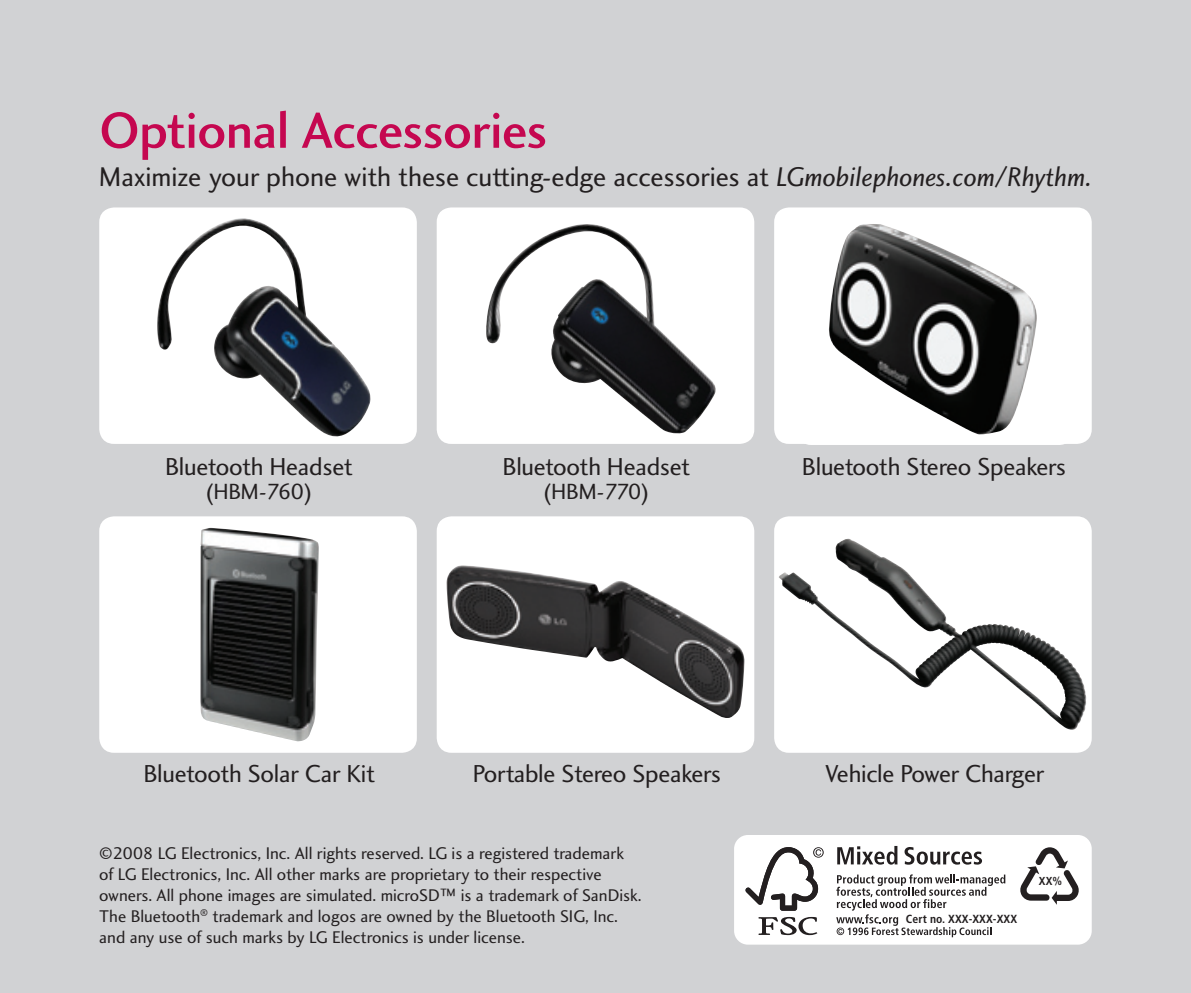
<style>
.page{position:relative;width:1191px;height:993px;background:#fff}
.page>*{position:absolute;margin:0;border:0;box-sizing:border-box;transform-origin:0 0}
.t1{font:52.5px "Charlotte Sans Medium Plain";letter-spacing:-.01em;color:#c50750}
.t2{font:28px "Charlotte Sans Book Plain";color:#231f20}
.Accessories_Caption{font:25.2px "Charlotte Sans Book Plain";letter-spacing:-.01em;color:#231f20}
.Accessories_Caption-2{font:22.75px "Charlotte Sans Book Plain";letter-spacing:-.03em;color:#231f20}
.t3{font:17.5px/21px "Charlotte Sans Book Plain";color:#231f20}
.t4{font:700 condensed 11.55px "Frutiger";letter-spacing:.01em;color:#231f20}
.s1{font-family:"Charlotte Sans Book Italic Plain"}
.s2{font-size:14px}
</style>
<div class="page">
<div style="left:0;top:0;width:1191px;height:992px;background:#d1d2d4"></div>
<div style="left:774px;top:207px;width:317px;height:237px;background:#fff;border-radius:15px"></div>
<img style="left:829px;top:224px;width:208px;height:211px">
<div style="left:437px;top:207px;width:317px;height:237px;background:#fff;border-radius:15px"></div>
<img style="left:486px;top:224px;width:230px;height:210px">
<div style="left:437px;top:516px;width:317px;height:236px;background:#fff;border-radius:15px"></div>
<img style="left:446px;top:565px;width:299px;height:152px">
<div style="left:774px;top:516px;width:317px;height:236px;background:#fff;border-radius:15px"></div>
<img style="left:779px;top:539px;width:176px;height:148px">
<div style="left:99px;top:207px;width:318px;height:237px;background:#fff;border-radius:15px"></div>
<img style="left:157px;top:218px;width:214px;height:219px">
<div style="left:99px;top:516px;width:318px;height:236px;background:#fff;border-radius:15px"></div>
<img style="left:200px;top:527px;width:119px;height:214px">
<div style="left:734px;top:834px;width:357px;height:110px;background:#fff;border-radius:14px"></div>
<svg style="left:758px;top:916px;width:59px;height:18px"></svg>
<svg style="left:745px;top:847px;width:78px;height:63px"></svg>
<svg style="left:1020px;top:847px;width:59px;height:57px"></svg>
<svg style="left:836px;top:874px;width:169px;height:62px"></svg>
<svg style="left:837px;top:845px;width:60px;height:19px"></svg>
<svg style="left:904px;top:847px;width:78px;height:17px"></svg>
<p class="t1" style="left:99px;top:99px;width:449px">Optional Accessories</p>
<p class="t2" style="left:99px;top:160px;width:994px">Maximize your phone with these cutting-edge accessories at <span class="s1">LGmobilephones.com/Rhythm.</span></p>
<p class="Accessories_Caption" style="left:165px;top:451px;width:189px">Bluetooth Headset</p>
<p class="Accessories_Caption-2" style="left:205px;top:478px;width:109px">(HBM-760)</p>
<p class="Accessories_Caption" style="left:502px;top:451px;width:189px">Bluetooth Headset</p>
<p class="Accessories_Caption-2" style="left:543px;top:478px;width:108px">(HBM-770)</p>
<p class="Accessories_Caption" style="left:802px;top:451px;width:265px">Bluetooth Stereo Speakers</p>
<p class="Accessories_Caption" style="left:143px;top:758px;width:233px">Bluetooth Solar Car Kit</p>
<p class="Accessories_Caption" style="left:472px;top:758px;width:250px">Portable Stereo Speakers</p>
<p class="Accessories_Caption" style="left:825px;top:758px;width:221px">Vehicle Power Charger</p>
<p class="t3" style="left:99px;top:841px;width:544px">©2008 LG Electronics, Inc. All rights reserved. LG is a registered trademark of LG Electronics, Inc. All other marks are proprietary to their respective owners. All phone images are simulated. microSD<span class="s2">™</span> is a trademark of SanDisk.<br>The Bluetooth<sup>®</sup> trademark and logos are owned by the Bluetooth SIG, Inc. and any use of such marks by LG Electronics is under license.</p>
<p class="t4" style="left:906px;top:912px;width:113px">Cert no. XXX-XXX-XXX</p>
<p class="t4" style="left:1039px;top:873px;width:25px">XX%</p>
</div>
